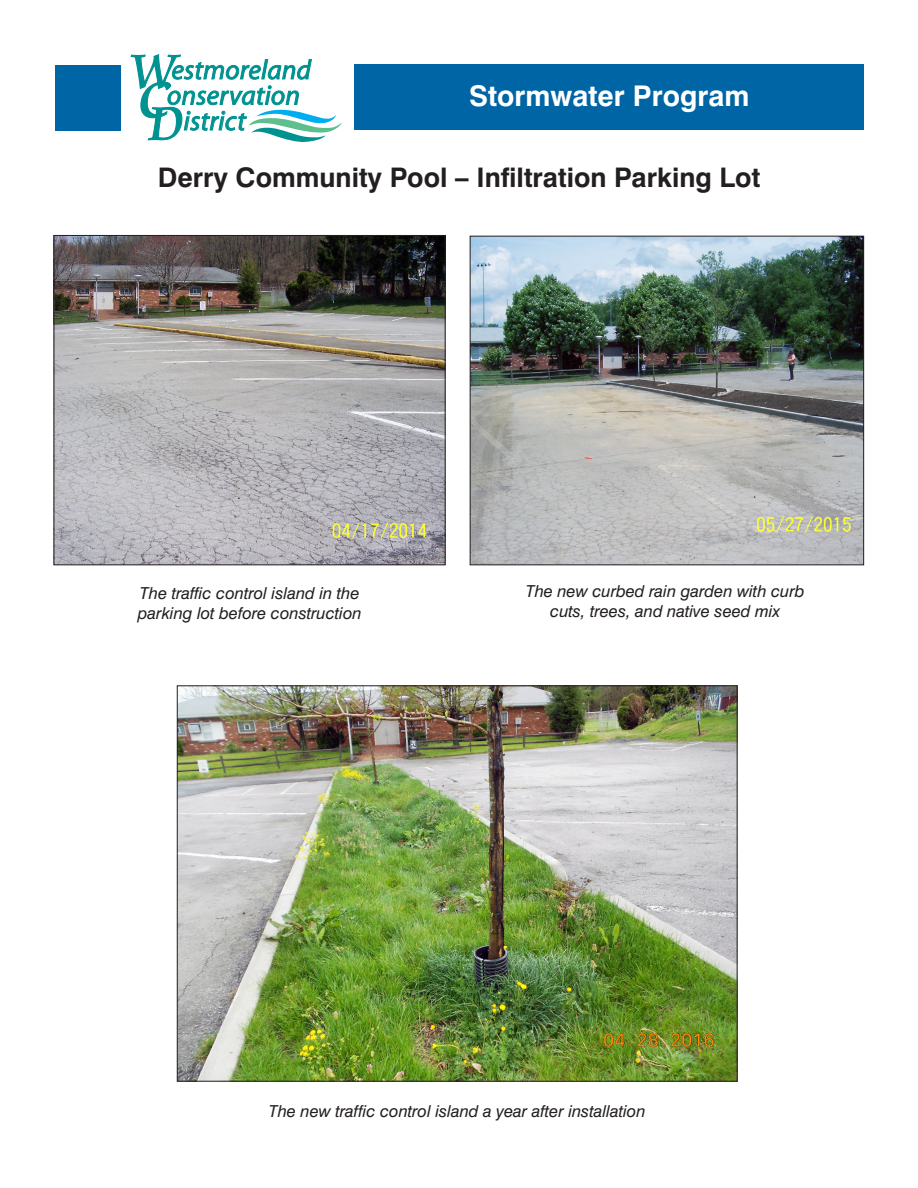
<style>
.page{position:relative;width:918px;height:1188px;background:#fff}
.page>*{position:absolute;margin:0;border:0;box-sizing:border-box;transform-origin:0 0}
.t1{font:700 28.5px "Swiss 721 BT";color:#fff}
.t2{font:italic 27.3px "Myriad";letter-spacing:.01em;color:#009290}
.t3{font:700 27px "Swiss 721 BT";color:#231f20}
.t4{font:italic 16.5px "Swiss 721 BT";color:#231f20}
</style>
<div class="page">
<svg style="left:131px;top:54px;width:211px;height:88px"></svg>
<div style="left:55px;top:65px;width:66px;height:66px;background:#0065a4"></div>
<div style="left:355px;top:64px;width:509px;height:66px;background:#0065a4"></div>
<img style="left:56px;top:237px;width:388px;height:326px">
<div style="left:54px;top:235px;width:392px;height:330px;border:1px solid #231f20"></div>
<img style="left:472px;top:238px;width:390px;height:325px">
<div style="left:470px;top:236px;width:394px;height:329px;border:1px solid #231f20"></div>
<img style="left:179px;top:687px;width:557px;height:393px">
<p class="t2" style="left:184px;top:107px;width:64px">istrict</p>
<p class="t1" style="left:469px;top:78px;width:282px">Stormwater Program</p>
<p class="t3" style="left:158px;top:161px;width:604px">Derry Community Pool – Infiltration Parking Lot</p>
<p class="t4" style="left:140px;top:583px;width:221px">The traffic control island in the</p>
<p class="t4" style="left:138px;top:603px;width:225px">parking lot before construction</p>
<p class="t4" style="left:526px;top:581px;width:280px">The new curbed rain garden with curb</p>
<p class="t4" style="left:550px;top:601px;width:231px">cuts, trees, and native seed mix</p>
<p class="t4" style="left:269px;top:1101px;width:378px">The new traffic control island a year after installation</p>
</div>
